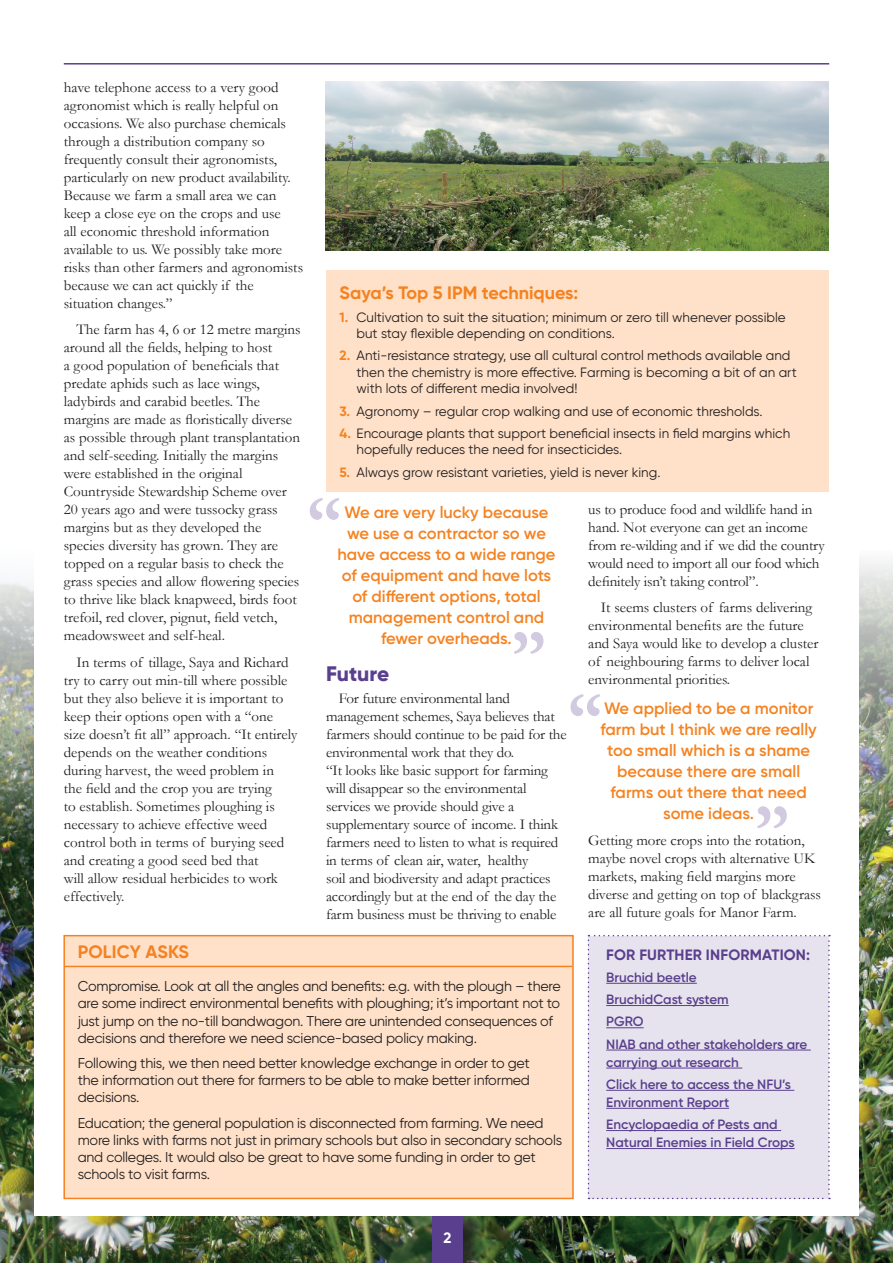
<style>
.page{position:relative;width:893px;height:1263px;background:#fff}
.page>*{position:absolute;margin:0;border:0;box-sizing:border-box;transform-origin:0 0}
.t1{font:800 21px "Gilroy";color:#593f8e}
.t2{font:700 18px "Gilroy";color:#f58220}
.t3{font:600 16.5px/21px "Gilroy";color:#f58220;text-align:center}
.t4{font:15px/18px "Garamond";color:#231f20}
.t5{font:700 15px "Gilroy";letter-spacing:.01em;color:#593f8e}
.t6{font:700 15px "Gilroy";color:#fff}
.t7{font:14.25px/17.1px "Gilroy";letter-spacing:-.015em;color:#231f20}
.t8{font:13.5px/16.5px "Gilroy";color:#231f20}
.t9{font:600 13.5px/22.2px "Gilroy";color:#593f8e}
.s1{font-weight:700;color:#f58220}
</style>
<div class="page">
<img style="left:0;top:561px;width:893px;height:702px">
<div style="left:434px;top:1212px;width:48px;height:51px;background:#231f20;opacity:.75"></div>
<div style="left:432px;top:1209px;width:31px;height:54px;background:#593f8e"></div>
<hr style="left:64px;top:63px;width:765px;height:2px;background:#593f8e">
<div style="left:34px;top:102px;width:825px;height:1114px;background:#fff"></div>
<img style="left:325px;top:82px;width:503px;height:169px">
<svg style="left:310px;top:498px;width:29px;height:22px"></svg>
<svg style="left:514px;top:632px;width:29px;height:22px"></svg>
<div style="left:327px;top:270px;width:502px;height:221px;background:#fee1c8"></div>
<div style="left:64px;top:936px;width:509px;height:262px;background:#fee1c8"></div>
<hr style="left:65px;top:966px;width:507px;height:1px;background:#f58220">
<div style="left:63px;top:935px;width:511px;height:264px;border:2px solid #f58220"></div>
<svg style="left:570px;top:694px;width:30px;height:22px"></svg>
<svg style="left:757px;top:806px;width:30px;height:22px"></svg>
<div style="left:588px;top:935px;width:242px;height:264px;background:#e7e3ee"></div>
<p class="t4" style="left:64px;top:78px;width:241px">have telephone access to a very good agronomist which is really helpful on occasions. We also purchase chemicals through a distribution company so frequently consult their agronomists, particularly on new product availability.<br>Because we farm a small area we can keep a close eye on the crops and use<br>all economic threshold information available to us. We possibly take more risks than other farmers and agronomists because we can act quickly if the situation changes.”</p>
<p class="t4" style="left:64px;top:320px;width:238px;text-indent:13px">The farm has 4, 6 or 12 metre margins around all the fields, helping to host<br>a good population of beneficials that predate aphids such as lace wings, ladybirds and carabid beetles. The margins are made as floristically diverse as possible through plant transplantation and self-seeding. Initially the margins were established in the original Countryside Stewardship Scheme over 20 years ago and were tussocky grass margins but as they developed the species diversity has grown. They are topped on a regular basis to check the grass species and allow flowering species to thrive like black knapweed, birds foot trefoil, red clover, pignut, field vetch, meadowsweet and self-heal.</p>
<p class="t4" style="left:64px;top:653px;width:235px;text-indent:13px">In terms of tillage, Saya and Richard try to carry out min-till where possible but they also believe it is important to keep their options open with a “one size doesn’t fit all” approach. “It entirely depends on the weather conditions during harvest, the weed problem in<br>the field and the crop you are trying<br>to establish. Sometimes ploughing is necessary to achieve effective weed control both in terms of burying seed and creating a good seed bed that<br>will allow residual herbicides to work effectively.</p>
<p class="t2" style="left:339px;top:282px;width:240px">Saya’s Top 5 IPM techniques:</p>
<p class="t8" style="left:356px;top:308px;width:431px;text-indent:-17px"><span class="s1">1.</span> Cultivation to suit the situation; minimum or zero till whenever possible but stay flexible depending on conditions.</p>
<p class="t8" style="left:356px;top:347px;width:442px;text-indent:-17px"><span class="s1">2.</span> Anti-resistance strategy, use all cultural control methods available and then the chemistry is more effective. Farming is becoming a bit of an art with lots of different media involved!</p>
<p class="t8" style="left:339px;top:402px;width:425px"><span class="s1">3.</span> Agronomy – regular crop walking and use of economic thresholds.</p>
<p class="t8" style="left:356px;top:425px;width:435px;text-indent:-17px"><span class="s1">4.</span> Encourage plants that support beneficial insects in field margins which hopefully reduces the need for insecticides.</p>
<p class="t8" style="left:339px;top:463px;width:322px"><span class="s1">5.</span> Always grow resistant varieties, yield is never king.</p>
<p class="t3" style="left:337px;top:502px;width:220px">We are very lucky because we use a contractor so we have access to a wide range of equipment and have lots of different options, total management control and fewer overheads.</p>
<h1 class="t1" style="left:326px;top:660px;width:65px">Future</h1>
<p class="t4" style="left:326px;top:689px;width:242px;text-indent:13px">For future environmental land management schemes, Saya believes that farmers should continue to be paid for the environmental work that they do.<br>“It looks like basic support for farming will disappear so the environmental services we provide should give a supplementary source of income. I think farmers need to listen to what is required in terms of clean air, water, healthy<br>soil and biodiversity and adapt practices accordingly but at the end of the day the farm business must be thriving to enable</p>
<p class="t4" style="left:588px;top:500px;width:238px">us to produce food and wildlife hand in hand. Not everyone can get an income from re-wilding and if we did the country would need to import all our food which definitely isn’t taking control”.</p>
<p class="t4" style="left:588px;top:598px;width:232px;text-indent:13px">It seems clusters of farms delivering environmental benefits are the future and Saya would like to develop a cluster of neighbouring farms to deliver local environmental priorities.</p>
<p class="t3" style="left:601px;top:697px;width:218px">We applied to be a monitor farm but I think we are really too small which is a shame because there are small farms out there that need some ideas.</p>
<p class="t4" style="left:588px;top:831px;width:234px">Getting more crops into the rotation, maybe novel crops with alternative UK markets, making field margins more diverse and getting on top of blackgrass are all future goals for Manor Farm.</p>
<p class="t2" style="left:78px;top:941px;width:113px">POLICY ASKS</p>
<p class="t7" style="left:78px;top:978px;width:485px">Compromise. Look at all the angles and benefits: e.g. with the plough – there are some indirect environmental benefits with ploughing; it’s important not to just jump on the no-till bandwagon. There are unintended consequences of decisions and therefore we need science-based policy making.</p>
<p class="t7" style="left:78px;top:1054px;width:454px;text-align:justify">Following this, we then need better knowledge exchange in order to get the information out there for farmers to be able to make better informed decisions.</p>
<p class="t7" style="left:78px;top:1114px;width:486px">Education; the general population is disconnected from farming. We need more links with farms not just in primary schools but also in secondary schools and colleges. It would also be great to have some funding in order to get schools to visit farms.</p>
<p class="t6" style="left:443px;top:1228px;width:9px">2</p>
<p class="t5" style="left:606px;top:945px;width:205px">FOR FURTHER INFORMATION:</p>
<p class="t9" style="left:606px;top:966px;width:203px">Bruchid beetle<br>BruchidCast system<br>PGRO<br>NIAB and other stakeholders are</p>
<p class="t9" style="left:606px;top:1051px;width:186px">carrying out research<br>Click here to access the NFU’s</p>
<p class="t9" style="left:606px;top:1091px;width:173px">Environment Report<br>Encyclopaedia of Pests and</p>
<p class="t9" style="left:606px;top:1131px;width:190px">Natural Enemies in Field Crops</p>
</div>
